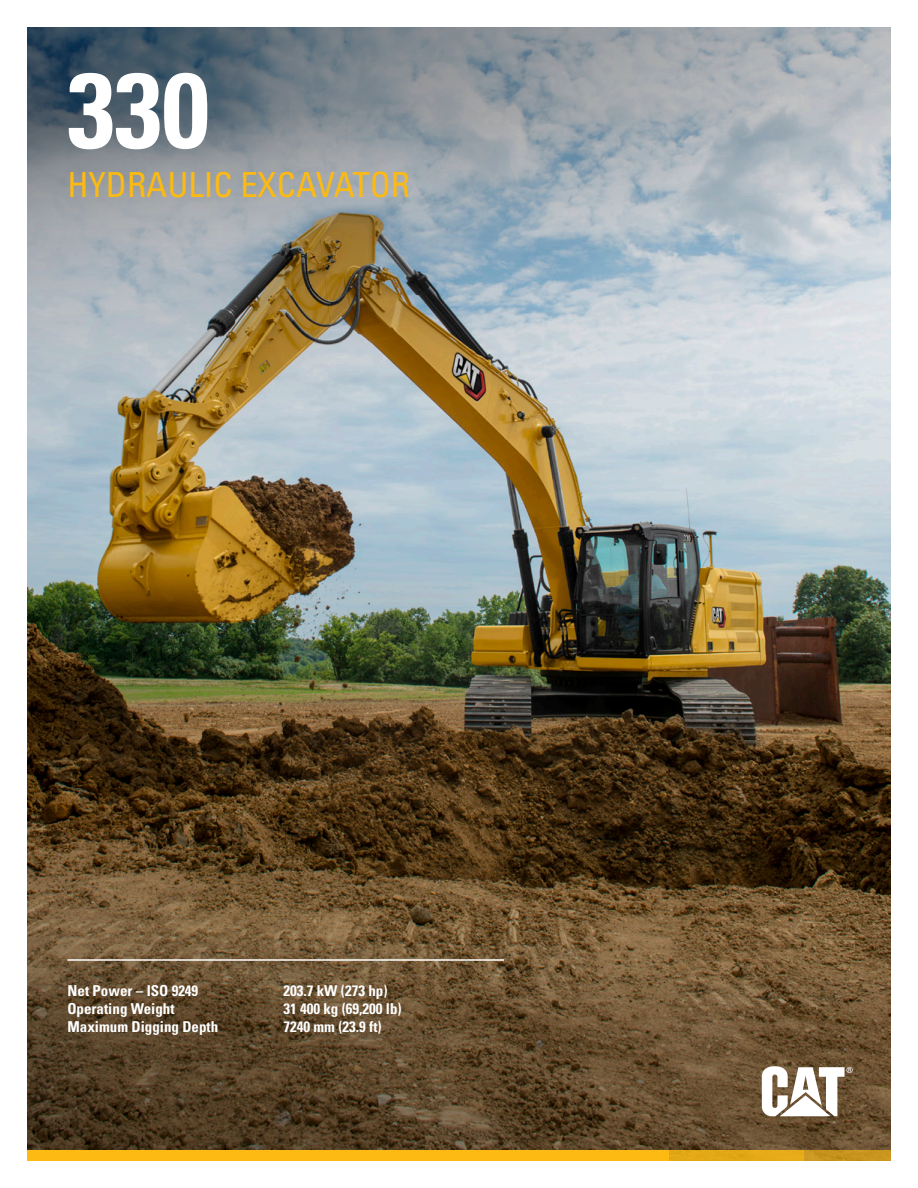
<style>
.page{position:relative;width:918px;height:1188px;background:#fff}
.page>*{position:absolute;margin:0;border:0;box-sizing:border-box;transform-origin:0 0}
.t1{font:106.2px "Univers LTCYR 67 Bold Cond";color:#fff}
.t2{font:condensed 34.5px "Univers LTCYR 57";color:#fcba13}
.t3{font:15px "Univers LTCYR 67 Bold Cond";color:#fff}
</style>
<div class="page">
<img style="left:27px;top:587px;width:864px;height:564px">
<img style="left:27px;top:27px;width:864px;height:560px">
<div style="left:27px;top:1151px;width:641px;height:10px;background:#fcba13"></div>
<div style="left:667px;top:1151px;width:137px;height:10px;background:#e5a917"></div>
<div style="left:804px;top:1151px;width:87px;height:10px;background:#c8941e"></div>
<svg style="left:762px;top:1066px;width:91px;height:50px"></svg>
<hr style="left:68px;top:959px;width:436px;height:2px;background:#fff">
<h1 class="t1" style="left:68px;top:45px;width:143px">330</h1>
<h2 class="t2" style="left:68px;top:163px;width:344px">HYDRAULIC EXCAVATOR</h2>
<p class="t3" style="left:68px;top:981px;width:132px">Net Power – ISO 9249</p>
<p class="t3" style="left:284px;top:981px;width:106px">203.7 kW (273 hp)</p>
<p class="t3" style="left:68px;top:999px;width:109px">Operating Weight</p>
<p class="t3" style="left:284px;top:999px;width:120px">31 400 kg (69,200 lb)</p>
<p class="t3" style="left:68px;top:1017px;width:152px">Maximum Digging Depth</p>
<p class="t3" style="left:284px;top:1017px;width:100px">7240 mm (23.9 ft)</p>
</div>
